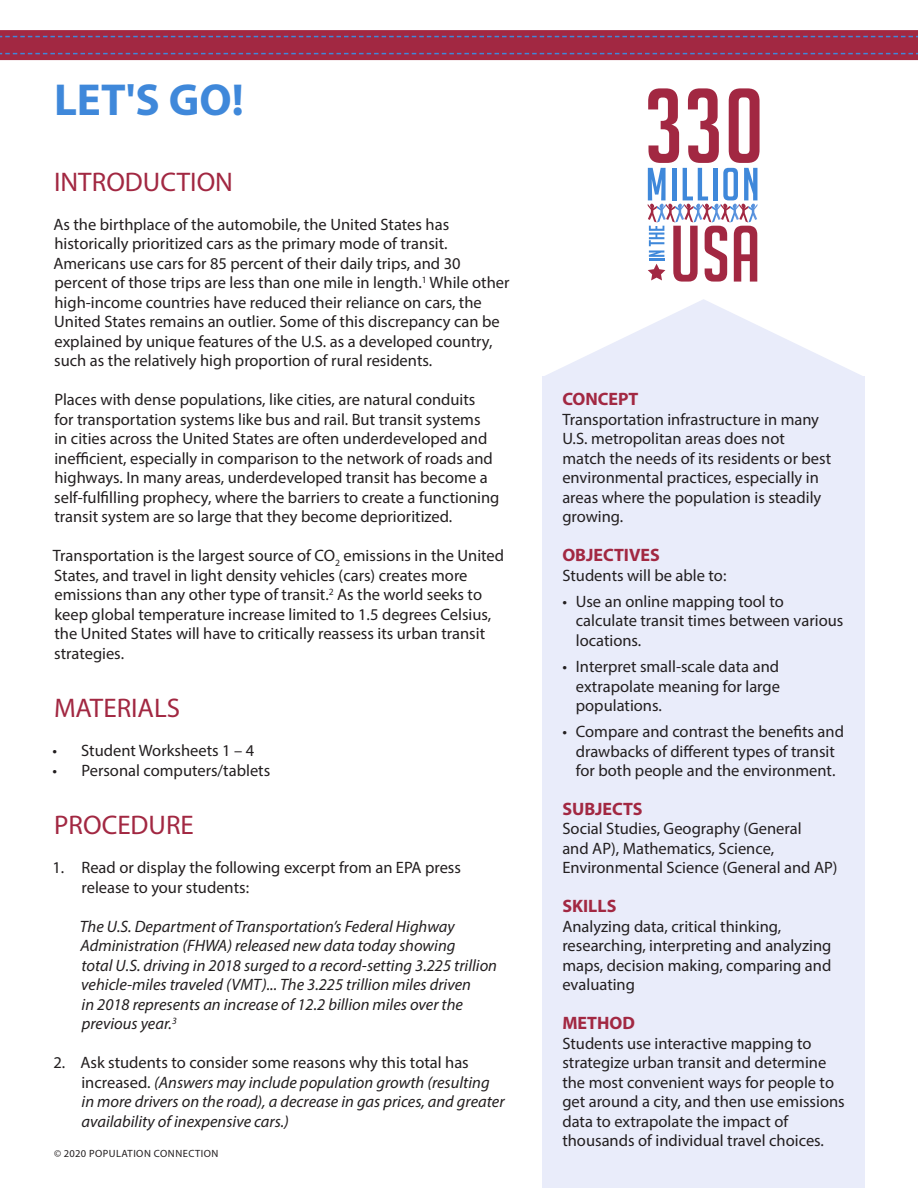
<style>
.page{position:relative;width:918px;height:1188px;background:#fff}
.page>*{position:absolute;margin:0;border:0;box-sizing:border-box;transform-origin:0 0}
.sidebar_bullets{font:700 45px "Myriad Pro";color:#3f88da}
.subhead2{font:27px "Myriad Pro";color:#a22842}
.subhead1{font:27px "Myriad Pro";color:#a22842}
.main_text{font:700 18px "Myriad Pro";color:#a22842}
.main_bullets{font:16.5px/19.5px "Myriad Pro";color:#231f20}
.main_text-2{font:16.5px/19.5px "Myriad Pro";color:#231f20}
.t1{font:italic 16.5px/19.5px "Myriad Pro";color:#231f20}
.t2{font:10.5px "Myriad Pro";letter-spacing:.045em;color:#231f20}
.s1{font-style:normal}
</style>
<div class="page">
<svg style="left:542px;top:299px;width:323px;height:78px"></svg>
<div style="left:542px;top:377px;width:323px;height:811px;background:#e9ecfa"></div>
<svg style="left:648px;top:88px;width:112px;height:194px"></svg>
<div style="left:0;top:30px;width:918px;height:30px;background:#a22842"></div>
<svg style="left:0;top:36px;width:918px;height:1px"></svg>
<svg style="left:0;top:53px;width:918px;height:1px"></svg>
<p class="sidebar_bullets" style="left:54px;top:70px;width:191px">LET'S GO!</p>
<p class="subhead2" style="left:54px;top:165px;width:180px">INTRODUCTION</p>
<p class="main_bullets" style="left:53px;top:214px;width:458px">As the birthplace of the automobile, the United States has historically prioritized cars as the primary mode of transit.<br>Americans use cars for 85 percent of their daily trips, and 30 percent of those trips are less than one mile in length.<sup>1</sup> While other high-income countries have reduced their reliance on cars, the United States remains an outlier. Some of this discrepancy can be explained by unique features of the U.S. as a developed country, such as the relatively high proportion of rural residents.</p>
<p class="main_bullets" style="left:54px;top:389px;width:447px">Places with dense populations, like cities, are natural conduits<br>for transportation systems like bus and rail. But transit systems<br>in cities across the United States are often underdeveloped and inefficient, especially in comparison to the network of roads and highways. In many areas, underdeveloped transit has become a self-fulfilling prophecy, where the barriers to create a functioning transit system are so large that they become deprioritized.</p>
<p class="main_bullets" style="left:53px;top:545px;width:453px">Transportation is the largest source of CO<sub>2</sub> emissions in the United States, and travel in light density vehicles (cars) creates more emissions than any other type of transit.<sup>2</sup> As the world seeks to keep global temperature increase limited to 1.5 degrees Celsius, the United States will have to critically reassess its urban transit strategies.</p>
<p class="subhead2" style="left:54px;top:691px;width:128px">MATERIALS</p>
<p class="main_bullets" style="left:53px;top:740px;width:203px">• Student Worksheets 1 – 4</p>
<p class="main_bullets" style="left:53px;top:760px;width:219px">• Personal computers/tablets</p>
<p class="subhead1" style="left:54px;top:808px;width:141px">PROCEDURE</p>
<p class="main_bullets" style="left:82px;top:857px;width:381px;text-indent:-29px">1. Read or display the following excerpt from an EPA press release to your students:</p>
<p class="t1" style="left:80px;top:916px;width:419px">The U.S. Department of Transportation’s Federal Highway Administration (FHWA) released new data today showing<br>total U.S. driving in 2018 surged to a record-setting 3.225 trillion vehicle-miles traveled (VMT)... The 3.225 trillion miles driven<br>in 2018 represents an increase of 12.2 billion miles over the previous year.<sup>3</sup></p>
<p class="t1" style="left:81px;top:1052px;width:425px;text-indent:-28px"><span class="s1">2. Ask students to consider some reasons why this total has increased.</span> (Answers may include population growth (resulting in more drivers on the road), a decrease in gas prices, and greater availability of inexpensive cars.)</p>
<p class="t2" style="left:54px;top:1147px;width:166px">© 2020 POPULATION CONNECTION</p>
<p class="main_text" style="left:562px;top:387px;width:78px">CONCEPT</p>
<p class="main_text-2" style="left:562px;top:409px;width:270px">Transportation infrastructure in many U.S. metropolitan areas does not match the needs of its residents or best environmental practices, especially in areas where the population is steadily growing.</p>
<p class="main_text" style="left:562px;top:543px;width:99px">OBJECTIVES</p>
<p class="main_text-2" style="left:562px;top:565px;width:166px">Students will be able to:</p>
<p class="main_bullets" style="left:576px;top:591px;width:269px;text-indent:-14px">• Use an online mapping tool to calculate transit times between various locations.</p>
<p class="main_bullets" style="left:576px;top:656px;width:206px;text-align:justify;text-indent:-14px">• Interpret small-scale data and extrapolate meaning for large populations.</p>
<p class="main_bullets" style="left:562px;top:722px;width:283px;text-align:center">• Compare and contrast the benefits and drawbacks of different types of transit for both people and the environment.</p>
<p class="main_text" style="left:562px;top:797px;width:82px">SUBJECTS</p>
<p class="main_text-2" style="left:562px;top:818px;width:277px">Social Studies, Geography (General<br>and AP), Mathematics, Science,<br>Environmental Science (General and AP)</p>
<p class="main_text" style="left:562px;top:894px;width:56px">SKILLS</p>
<p class="main_text-2" style="left:562px;top:916px;width:271px">Analyzing data, critical thinking, researching, interpreting and analyzing maps, decision making, comparing and evaluating</p>
<p class="main_text" style="left:562px;top:1011px;width:74px">METHOD</p>
<p class="main_text-2" style="left:562px;top:1033px;width:284px">Students use interactive mapping to strategize urban transit and determine the most convenient ways for people to get around a city, and then use emissions data to extrapolate the impact of thousands of individual travel choices.</p>
</div>
